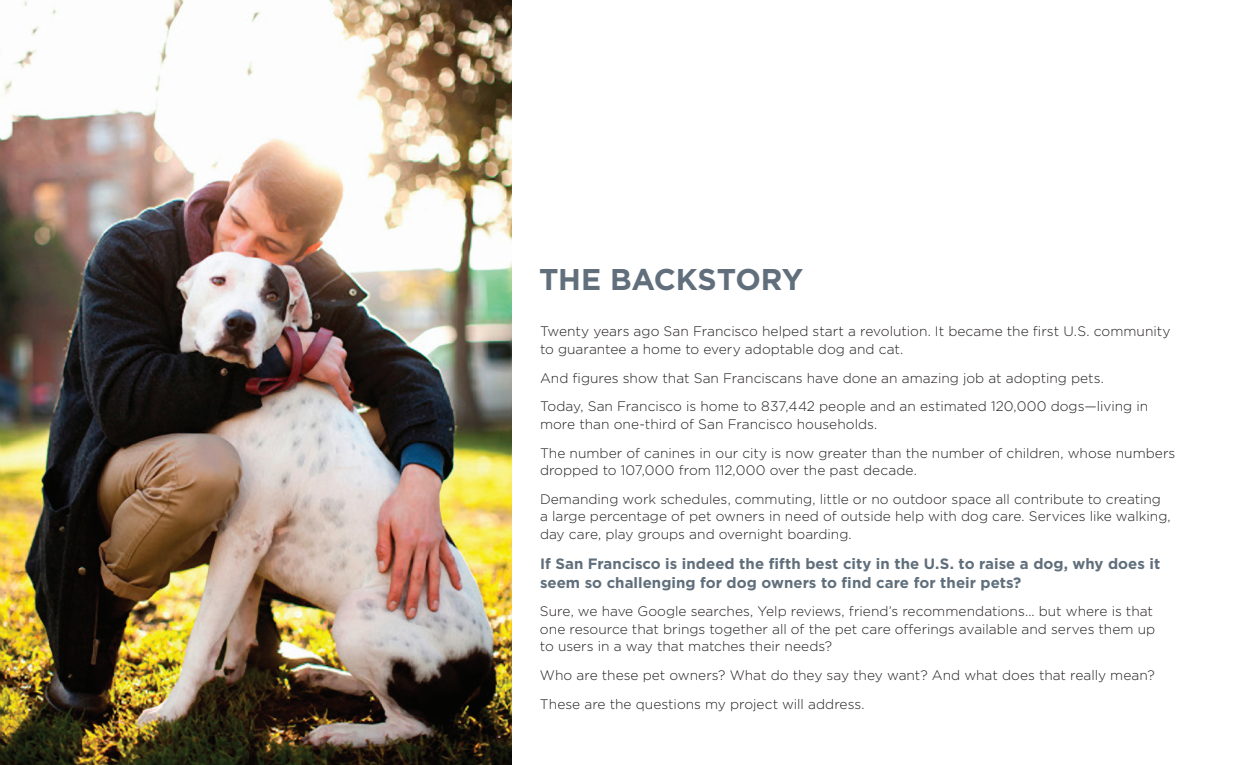
<style>
.page{position:relative;width:1260px;height:765px;background:#fff}
.page>*{position:absolute;margin:0;border:0;box-sizing:border-box;transform-origin:0 0}
.t1{font:700 30px "Gotham";letter-spacing:-.01em;color:#606f7b}
.t2{font:700 15px/18.8px "Gotham";letter-spacing:.005em;color:#606f7b}
.t3{font:300 13.75px/17.5px "Gotham";color:#231f20}
</style>
<div class="page">
<img style="left:0;top:0;width:511px;height:765px">
<h1 class="t1" style="left:539px;top:260px;width:266px">THE BACKSTORY</h1>
<p class="t3" style="left:540px;top:322px;width:632px">Twenty years ago San Francisco helped start a revolution. It became the first U.S. community to guarantee a home to every adoptable dog and cat.</p>
<p class="t3" style="left:540px;top:363px;width:610px;line-height:28.8px">And figures show that San Franciscans have done an amazing job at adopting pets.<br>Today, San Francisco is home to 837,442 people and an estimated 120,000 dogs—living in</p>
<p class="t3" style="left:540px;top:409px;width:637px;line-height:28.8px">more than one-third of San Francisco households.<br>The number of canines in our city is now greater than the number of children, whose numbers</p>
<p class="t3" style="left:540px;top:455px;width:622px;line-height:28.8px">dropped to 107,000 from 112,000 over the past decade.<br>Demanding work schedules, commuting, little or no outdoor space all contribute to creating</p>
<p class="t3" style="left:540px;top:507px;width:632px">a large percentage of pet owners in need of outside help with dog care. Services like walking, day care, play groups and overnight boarding.</p>
<p class="t2" style="left:540px;top:554px;width:622px">If San Francisco is indeed the fifth best city in the U.S. to raise a dog, why does it seem so challenging for dog owners to find care for their pets?</p>
<p class="t3" style="left:540px;top:602px;width:617px">Sure, we have Google searches, Yelp reviews, friend’s recommendations... but where is that one resource that brings together all of the pet care offerings available and serves them up to users in a way that matches their needs?</p>
<p class="t3" style="left:540px;top:660px;width:616px;line-height:28.8px">Who are these pet owners? What do they say they want? And what does that really mean?<br>These are the questions my project will address.</p>
</div>
